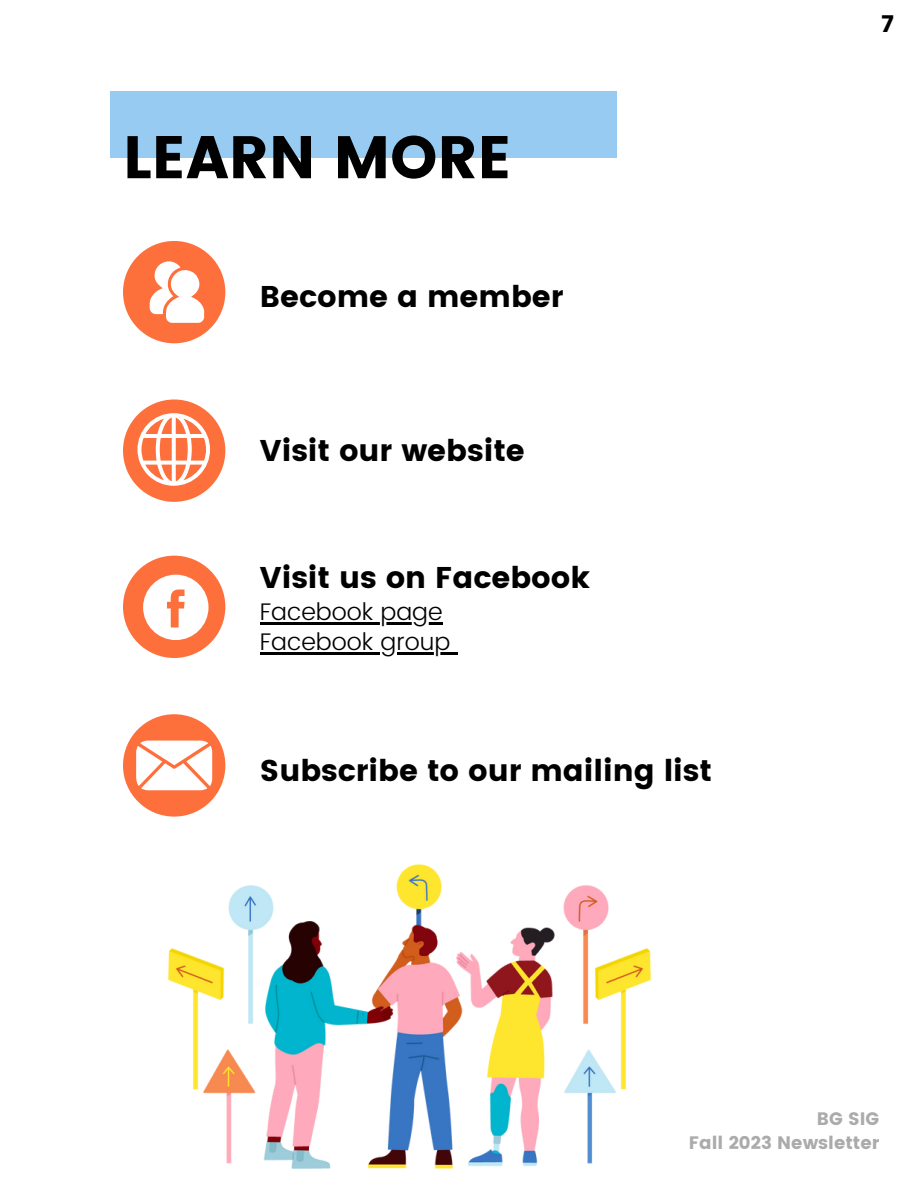
<style>
.page{position:relative;width:918px;height:1188px;background:#fff}
.page>*{position:absolute;margin:0;border:0;box-sizing:border-box;transform-origin:0 0}
.t1{font:60px "Poppins";color:#000}
.t2{font:30px "Poppins";color:#000}
.t3{font:300 24px "Poppins";color:#000}
.t4{font:23.25px "Poppins";color:#000}
.t5{font:18px "Poppins";color:#ababab}
</style>
<div class="page">
<img style="left:155px;top:779px;width:497px;height:390px">
<div style="left:123px;top:241px;width:102px;height:102px;background:#fd703c;border-radius:50%"></div>
<div style="left:123px;top:399px;width:102px;height:103px;background:#fd703c;border-radius:50%"></div>
<div style="left:123px;top:556px;width:102px;height:102px;background:#fd703c;border-radius:50%"></div>
<div style="left:123px;top:714px;width:102px;height:103px;background:#fd703c;border-radius:50%"></div>
<svg style="left:150px;top:261px;width:54px;height:62px"></svg>
<svg style="left:143px;top:575px;width:65px;height:65px"></svg>
<svg style="left:137px;top:413px;width:73px;height:73px"></svg>
<svg style="left:136px;top:741px;width:76px;height:49px;background:#fee7df"></svg>
<hr style="left:260px;top:622px;width:183px;height:2px;background:#000">
<hr style="left:260px;top:652px;width:190px;height:3px;background:#000">
<svg style="left:450px;top:652px;width:8px;height:3px"></svg>
<div style="left:110px;top:92px;width:506px;height:66px;background:#97cbf1"></div>
<p class="t1" style="left:123px;top:122px;width:390px">LEARN MORE</p>
<p class="t2" style="left:260px;top:279px;width:305px">Become a member</p>
<p class="t2" style="left:260px;top:433px;width:266px">Visit our website</p>
<p class="t2" style="left:260px;top:560px;width:332px">Visit us on Facebook</p>
<p class="t3" style="left:260px;top:598px;width:184px">Facebook page</p>
<p class="t3" style="left:260px;top:628px;width:192px">Facebook group</p>
<p class="t2" style="left:260px;top:754px;width:454px">Subscribe to our mailing list</p>
<p class="t4" style="left:881px;top:10px;width:15px">7</p>
<p class="t5" style="left:817px;top:1108px;width:64px">BG SIG</p>
<p class="t5" style="left:689px;top:1133px;width:192px">Fall 2023 Newsletter</p>
</div>
